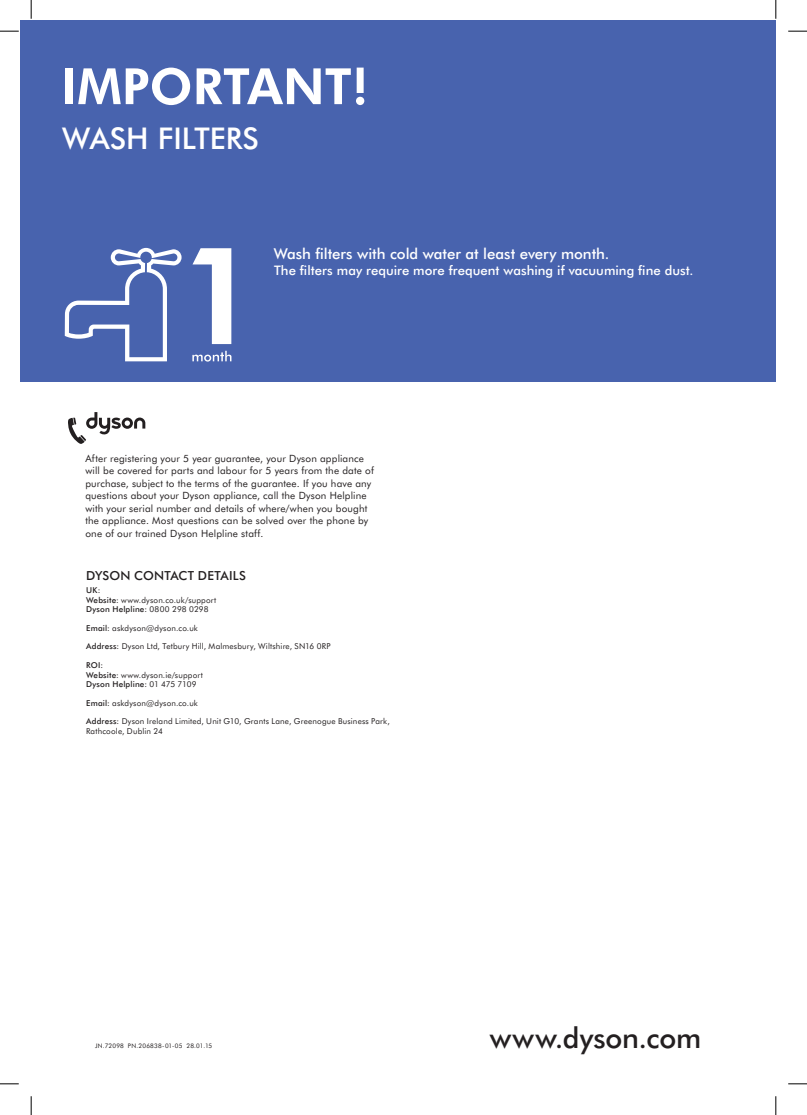
<style>
.page{position:relative;width:807px;height:1115px;background:#fff}
.page>*{position:absolute;margin:0;border:0;box-sizing:border-box;transform-origin:0 0}
.t1{font:800 50px "Futura BT";color:#fff}
.t2{font:500 30px "Futura BT";color:#fff}
.t3{font:500 28.75px "Futura BT";color:#231f20}
.t4{font:500 15px "Futura BT";letter-spacing:-.005em;color:#fff}
.t5{font:500 13.12px "Futura BT";color:#fff}
.t6{font:500 12.5px "Futura BT";letter-spacing:.015em;color:#231f20}
.t7{font:10px/12.5px "Futura BT";letter-spacing:.015em;color:#231f20}
.t8{font:8.12px/9.4px "Futura BT";letter-spacing:.02em;color:#231f20}
.t9{font:6.25px "Futura BT";letter-spacing:.035em;color:#231f20}
.s1{font-weight:500}
</style>
<div class="page">
<svg style="left:68px;top:412px;width:77px;height:32px"></svg>
<div style="left:21px;top:21px;width:754px;height:361px;background:#4863ae"></div>
<svg style="left:192px;top:248px;width:39px;height:96px"></svg>
<svg style="left:192px;top:351px;width:39px;height:10px"></svg>
<svg style="left:65px;top:248px;width:116px;height:113px"></svg>
<svg style="left:0;top:30px;width:19px;height:2px"></svg>
<svg style="left:788px;top:30px;width:18px;height:2px"></svg>
<svg style="left:0;top:1083px;width:19px;height:1px"></svg>
<svg style="left:788px;top:1083px;width:18px;height:1px"></svg>
<svg style="left:30px;top:0;width:2px;height:19px"></svg>
<svg style="left:30px;top:1096px;width:2px;height:19px"></svg>
<svg style="left:775px;top:0;width:1px;height:19px"></svg>
<svg style="left:775px;top:1096px;width:1px;height:19px"></svg>
<h1 class="t1" style="left:61px;top:52px;width:52px">IMPORTANT</h1>
<h1 class="t1" style="left:352px;top:52px;width:18px">!</h1>
<h2 class="t2" style="left:62px;top:119px;width:198px">WASH FILTERS</h2>
<h3 class="t4" style="left:274px;top:244px;width:337px">Wash filters with cold water at least every month.</h3>
<h3 class="t5" style="left:274px;top:262px;width:421px">The filters may require more frequent washing if vacuuming fine dust.</h3>
<p class="t7" style="left:85px;top:451px;width:290px">After registering your 5 year guarantee, your Dyson appliance will be covered for parts and labour for 5 years from the date of purchase, subject to the terms of the guarantee. If you have any questions about your Dyson appliance, call the Dyson Helpline with your serial number and details of where/when you bought the appliance. Most questions can be solved over the phone by one of our trained Dyson Helpline staff.</p>
<p class="t6" style="left:86px;top:568px;width:161px">DYSON CONTACT DETAILS</p>
<p class="t8" style="left:86px;top:585px;width:132px"><span class="s1">UK:<br>Website:</span> www.dyson.co.uk/support<br><span class="s1">Dyson Helpline:</span> 0800 298 0298</p>
<p class="t8" style="left:86px;top:623px;width:113px"><span class="s1">Email:</span> askdyson@dyson.co.uk</p>
<p class="t8" style="left:86px;top:641px;width:246px"><span class="s1">Address:</span> Dyson Ltd, Tetbury Hill, Malmesbury, Wiltshire, SN16 0RP</p>
<p class="t8" style="left:86px;top:660px;width:118px"><span class="s1">ROI:<br>Website:</span> www.dyson.ie/support<br><span class="s1">Dyson Helpline:</span> 01 475 7109</p>
<p class="t8" style="left:86px;top:698px;width:113px"><span class="s1">Email:</span> askdyson@dyson.co.uk</p>
<p class="t8" style="left:86px;top:716px;width:305px"><span class="s1">Address:</span> Dyson Ireland Limited, Unit G10, Grants Lane, Greenogue Business Park,<br>Rathcoole, Dublin 24</p>
<p class="t9" style="left:95px;top:1042px;width:119px">JN.72098 PN.206838-01-05 28.01.15</p>
<h3 class="t3" style="left:489px;top:1019px;width:213px">www.dyson.com</h3>
</div>
